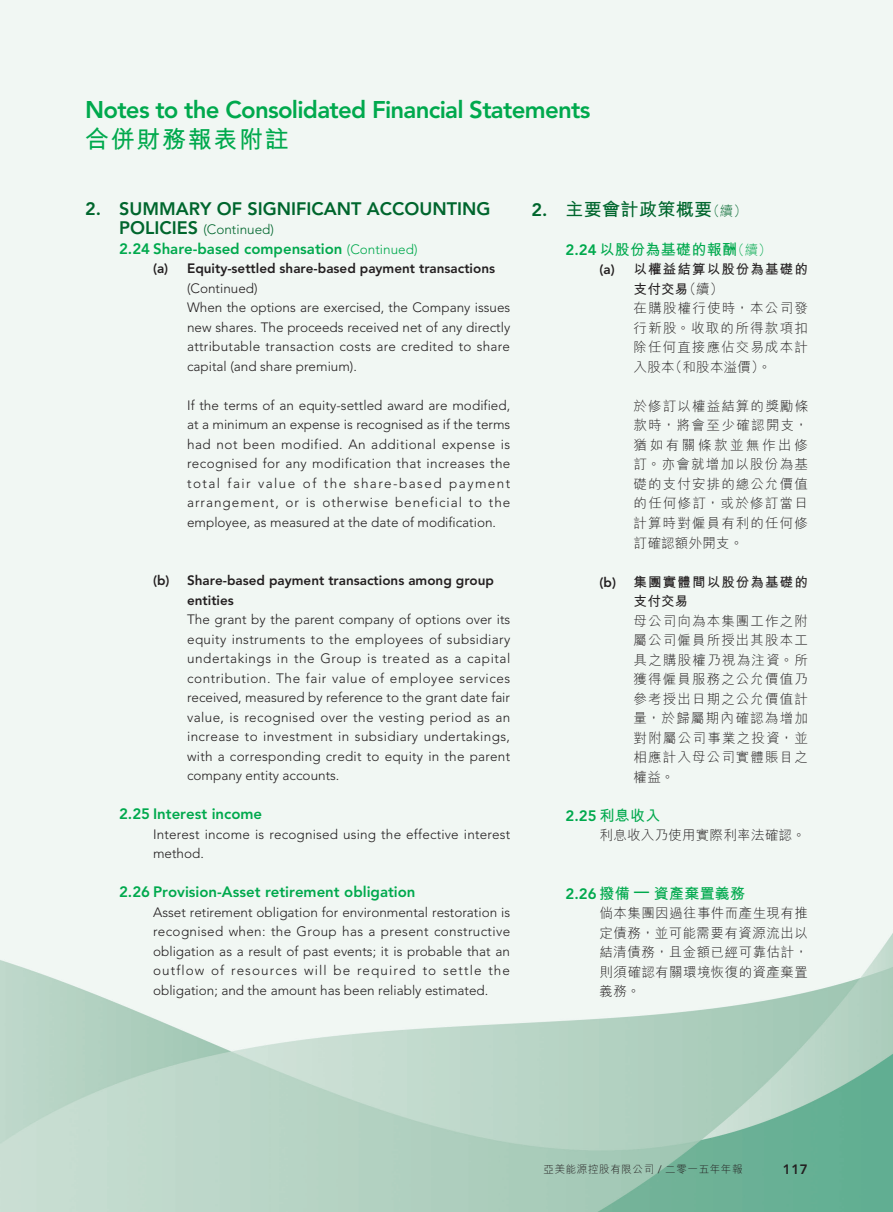
<style>
.page{position:relative;width:893px;height:1212px;background:#fff}
.page>*{position:absolute;margin:0;border:0;box-sizing:border-box;transform-origin:0 0}
.t1{font:800 24px "Avenir LT Std";letter-spacing:-.03em;color:#00a94d}
.t2{font:700 24px "M Hei HK";letter-spacing:.07em;color:#00a94d}
._01_H1_E{font:800 18px "Avenir LT Std";color:#00662d}
._001_H1_C{font:700 18px "M Hei HK";letter-spacing:.02em;color:#00662d}
._02_H2_E{font:800 15px "Avenir LT Std";color:#00a94d}
._002_H2_C{font:700 15px "M Hei HK";letter-spacing:.02em;color:#00a94d}
._002_H2_C-2{font:800 15px "Avenir LT Std";color:#00a94d}
._00_txt_E{font:300 13.5px/19.5px "Avenir LT Std";color:#231f20;text-align:justify}
._000_txt_C{font:300 13.5px/19.5px "M Hei HK";letter-spacing:.085em;color:#231f20;text-align:justify}
._03_H3_E{font:800 13.5px/19.5px "Avenir LT Std";color:#231f20}
._003_H3_C{font:700 13.5px/19.5px "M Hei HK";letter-spacing:.085em;color:#231f20}
._01_H1_E-2{font:300 13.5px "Avenir LT Std";color:#00662d}
._000_txt_C-2{font:300 13.5px "M Hei HK";letter-spacing:.02em;color:#231f20}
.t3{font:300 10.5px "M Hei HK";letter-spacing:.06em;color:#231f20}
.s1{font-weight:800;font-size:18px}
.s2{font-weight:300;font-size:13.5px}
.s3{font-weight:300}
.s4{font-family:"Avenir LT Std";font-weight:800}
.s5{font-family:"M Hei HK";font-weight:700}
.s6{font-family:"Avenir LT Std"}
</style>
<div class="page">
<img style="left:0;top:0;width:893px;height:1212px">
<h1 class="t1" style="left:85px;top:95px;width:507px">Notes to the Consolidated Financial Statements</h1>
<h1 class="t2" style="left:85px;top:121px;width:205px">合併財務報表附註</h1>
<p class="_01_H1_E" style="left:85px;top:198px;width:407px">2. SUMMARY OF SIGNIFICANT ACCOUNTING</p>
<p class="_01_H1_E-2" style="left:119px;top:222px;width:156px"><span class="s1">POLICIES</span> (Continued)</p>
<p class="_02_H2_E" style="left:119px;top:240px;width:300px">2.24 Share-based compensation <span class="s2">(Continued)</span></p>
<p class="_03_H3_E" style="left:187px;top:259px;width:310px;text-indent:-34px">(a) Equity-settled share-based payment transactions <span class="s3">(Continued)</span></p>
<p class="_00_txt_E" style="left:187px;top:298px;width:325px">When the options are exercised, the Company issues new shares. The proceeds received net of any directly attributable transaction costs are credited to share capital (and share premium).</p>
<p class="_00_txt_E" style="left:187px;top:395px;width:325px">If the terms of an equity-settled award are modified, at a minimum an expense is recognised as if the terms had not been modified. An additional expense is recognised for any modification that increases the total fair value of the share-based payment arrangement, or is otherwise beneficial to the employee, as measured at the date of modification.</p>
<p class="_03_H3_E" style="left:187px;top:571px;width:308px;text-indent:-34px">(b) Share-based payment transactions among group entities</p>
<p class="_00_txt_E" style="left:187px;top:610px;width:325px">The grant by the parent company of options over its equity instruments to the employees of subsidiary undertakings in the Group is treated as a capital contribution. The fair value of employee services received, measured by reference to the grant date fair value, is recognised over the vesting period as an increase to investment in subsidiary undertakings, with a corresponding credit to equity in the parent company entity accounts.</p>
<p class="_02_H2_E" style="left:119px;top:805px;width:145px">2.25 Interest income</p>
<p class="_00_txt_E" style="left:153px;top:824px;width:359px">Interest income is recognised using the effective interest method.</p>
<p class="_02_H2_E" style="left:119px;top:883px;width:298px">2.26 Provision-Asset retirement obligation</p>
<p class="_00_txt_E" style="left:153px;top:902px;width:359px">Asset retirement obligation for environmental restoration is recognised when: the Group has a present constructive obligation as a result of past events; it is probable that an outflow of resources will be required to settle the obligation; and the amount has been reliably estimated.</p>
<p class="_001_H1_C" style="left:531px;top:196px;width:217px"><span class="s4">2.</span> 主要會計政策概要<span class="s2">（續）</span></p>
<p class="_002_H2_C" style="left:566px;top:239px;width:208px"><span class="s4">2.24</span> 以股份為基礎的報酬<span class="s2">（續）</span></p>
<p class="_003_H3_C" style="left:634px;top:259px;width:176px;text-indent:-34px"><span class="s4">(a)</span> 以權益結算以股份為基礎的支付交易<span class="s3">（續）</span></p>
<p class="_000_txt_C" style="left:634px;top:299px;width:176px">在購股權行使時，本公司發行新股。收取的所得款項扣除任何直接應佔交易成本計入股本（和股本溢價）。</p>
<p class="_000_txt_C" style="left:634px;top:396px;width:176px">於修訂以權益結算的獎勵條款時，將會至少確認開支，猶如有關條款並無作出修訂。亦會就增加以股份為基礎的支付安排的總公允價值的任何修訂，或於修訂當日計算時對僱員有利的任何修訂確認額外開支。</p>
<p class="_003_H3_C" style="left:634px;top:571px;width:176px;text-indent:-34px"><span class="s4">(b)</span> 集團實體間以股份為基礎的支付交易</p>
<p class="_000_txt_C" style="left:634px;top:611px;width:176px">母公司向為本集團工作之附屬公司僱員所授出其股本工具之購股權乃視為注資。所獲得僱員服務之公允價值乃參考授出日期之公允價值計量，於歸屬期內確認為增加對附屬公司事業之投資，並相應計入母公司實體賬目之權益。</p>
<p class="_002_H2_C-2" style="left:566px;top:806px;width:96px">2.25 <span class="s5">利息收入</span></p>
<p class="_000_txt_C-2" style="left:600px;top:828px;width:208px">利息收入乃使用實際利率法確認。</p>
<p class="_002_H2_C" style="left:566px;top:882px;width:181px"><span class="s4">2.26</span> 撥備 <span class="s4">—</span> 資產棄置義務</p>
<p class="_000_txt_C" style="left:600px;top:903px;width:210px">倘本集團因過往事件而產生現有推定債務，並可能需要有資源流出以結清債務，且金額已經可靠估計，則須確認有關環境恢復的資產棄置義務。</p>
<p class="t3" style="left:544px;top:1164px;width:200px">亞美能源控股有限公司 <span class="s6">/</span> 二零一五年年報</p>
<p class="_03_H3_E" style="left:783px;top:1159px;width:27px">117</p>
</div>
